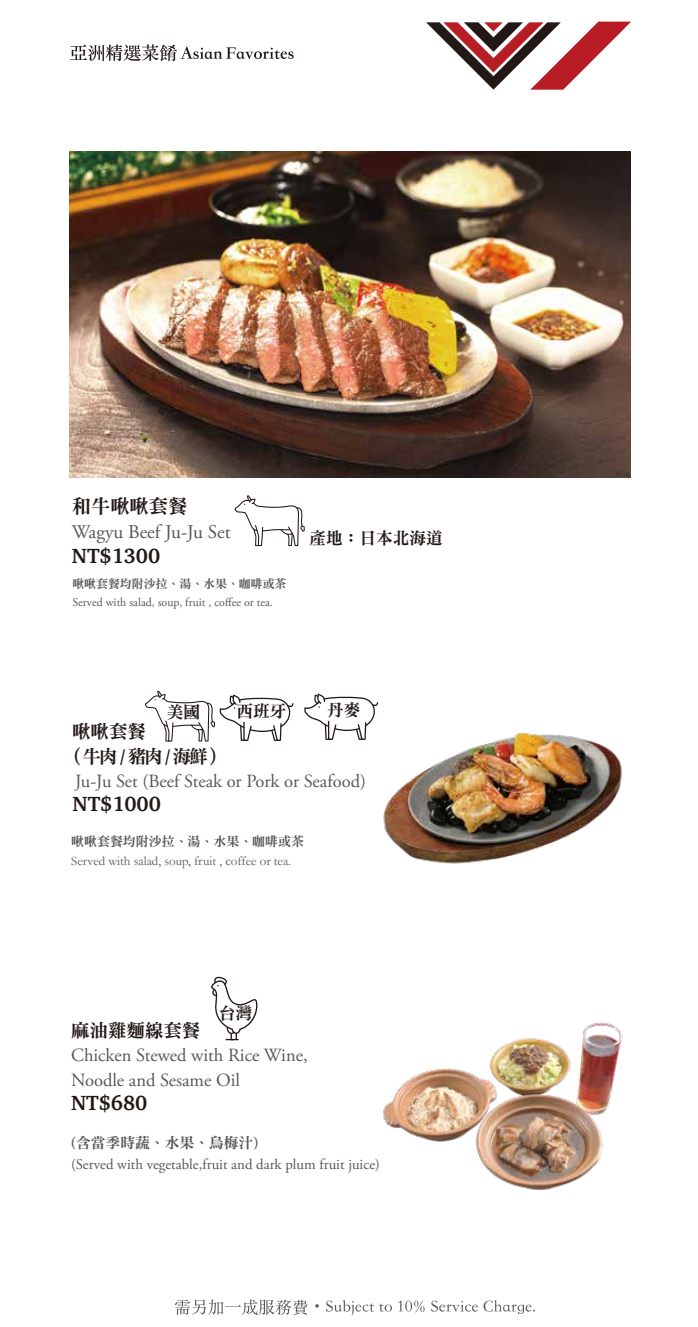
<style>
.page{position:relative;width:698px;height:1327px;background:#fff}
.page>*{position:absolute;margin:0;border:0;box-sizing:border-box;transform-origin:0 0}
.t1{font:700 21px "Charter";color:#221815}
.t2{font:19.35px "Adobe Garamond Pro";color:#595757}
.t3{font:19.35px "DF Ming Std W9";color:#221815}
.t4{font:18.6px/24.2px "Adobe Garamond Pro";color:#595757}
.t5{font:18.6px/24.2px "DF Ming Std W9";letter-spacing:-.05em;color:#221815}
.t6{font:18.6px "DF Ming Std W9";color:#221815}
.t7{font:16.8px "DF Ming Std W9";color:#221815}
.t8{font:14.85px "Adobe Garamond Pro";color:#595757}
.t9{font:14.85px "DF Ming Std W9";color:#595757}
.t10{font:13.05px "Garamond";color:#595757}
.t11{font:13.05px "DF Ming Std W9";color:#595757}
.t12{font:12px "Adobe Garamond Pro";color:#595757}
.t13{font:12px "DF Ming Std W9";color:#595757}
</style>
<div class="page">
<img style="left:70px;top:151px;width:560px;height:326px">
<img style="left:383px;top:732px;width:239px;height:132px">
<svg style="left:145px;top:691px;width:148px;height:50px"></svg>
<img style="left:382px;top:1022px;width:241px;height:168px">
<svg style="left:211px;top:976px;width:46px;height:64px"></svg>
<svg style="left:70px;top:44px;width:223px;height:17px"></svg>
<svg style="left:426px;top:22px;width:204px;height:68px"></svg>
<svg style="left:234px;top:495px;width:70px;height:51px"></svg>
<svg style="left:304px;top:693px;width:74px;height:47px"></svg>
<svg style="left:175px;top:1299px;width:132px;height:16px"></svg>
<svg style="left:326px;top:1300px;width:66px;height:15px"></svg>
<svg style="left:398px;top:1300px;width:26px;height:12px"></svg>
<svg style="left:431px;top:1300px;width:103px;height:14px"></svg>
<p class="t3" style="left:72px;top:495px;width:117px">和牛啾啾套餐</p>
<p class="t2" style="left:72px;top:520px;width:160px">Wagyu Beef Ju-Ju Set</p>
<p class="t1" style="left:72px;top:543px;width:90px">NT$1300</p>
<p class="t13" style="left:72px;top:577px;width:215px">啾啾套餐均附沙拉、湯、水果、咖啡或茶</p>
<p class="t12" style="left:72px;top:594px;width:202px">Served with salad, soup, fruit , coffee or tea.</p>
<p class="t7" style="left:309px;top:528px;width:135px">產地：日本北海道</p>
<p class="t7" style="left:167px;top:703px;width:35px">美國</p>
<p class="t7" style="left:236px;top:702px;width:51px">西班牙</p>
<p class="t7" style="left:327px;top:701px;width:35px">丹麥</p>
<p class="t5" style="left:66px;top:719px;width:160px;text-indent:6px">啾啾套餐<br>（牛肉 / 豬肉 / 海鮮）</p>
<p class="t4" style="left:75px;top:769px;width:292px">Ju-Ju Set (Beef Steak or Pork or Seafood)</p>
<p class="t1" style="left:73px;top:790px;width:90px">NT$1000</p>
<p class="t11" style="left:71px;top:834px;width:234px">啾啾套餐均附沙拉、湯、水果、咖啡或茶</p>
<p class="t10" style="left:71px;top:853px;width:221px">Served with salad, soup, fruit , coffee or tea.</p>
<p class="t7" style="left:219px;top:1003px;width:35px">台灣</p>
<p class="t6" style="left:71px;top:1020px;width:131px">麻油雞麵線套餐</p>
<p class="t4" style="left:71px;top:1044px;width:238px">Chicken Stewed with Rice Wine,<br>Noodle and Sesame Oil</p>
<p class="t1" style="left:71px;top:1089px;width:78px">NT$680</p>
<p class="t9" style="left:71px;top:1135px;width:189px">(含當季時蔬、水果、烏梅汁)</p>
<p class="t8" style="left:71px;top:1155px;width:310px">(Served with vegetable,fruit and dark plum fruit juice)</p>
</div>
